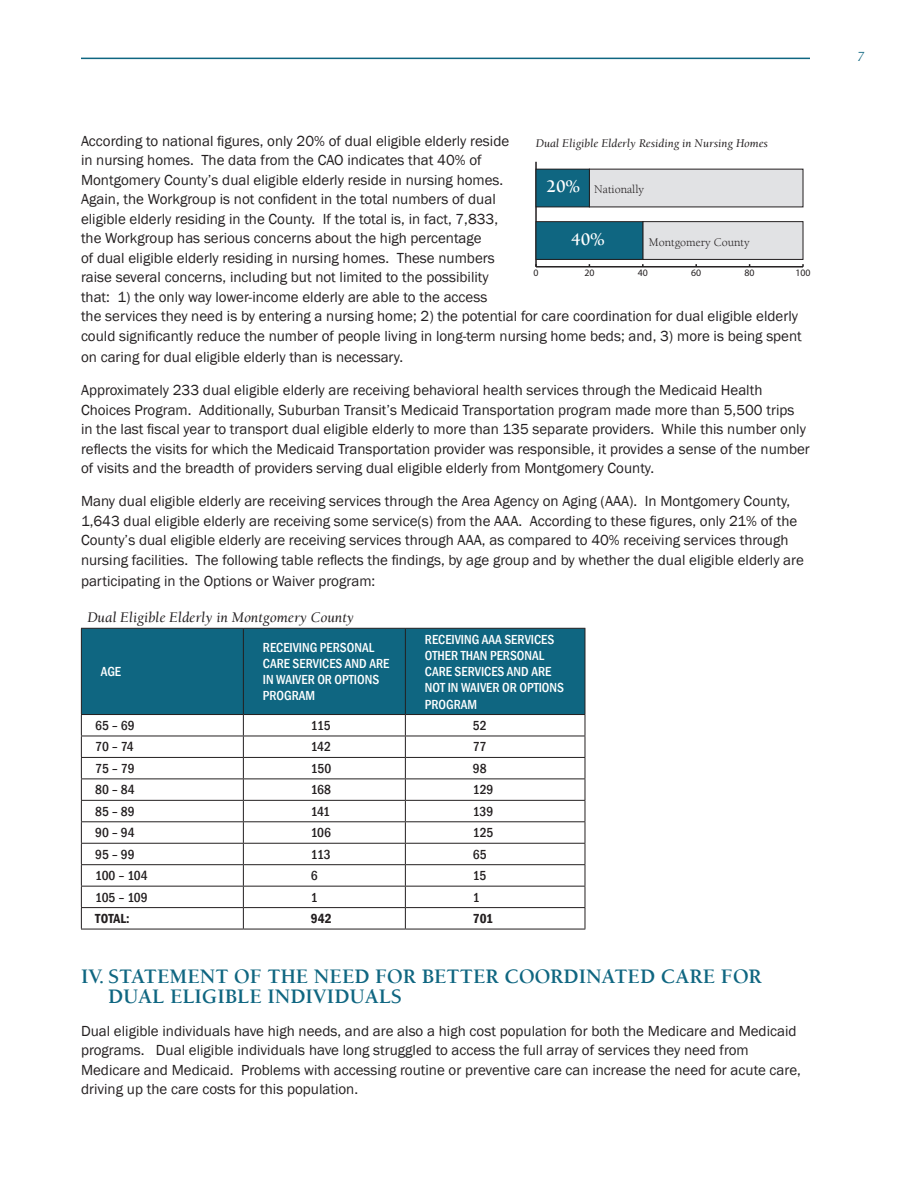
<style>
.page{position:relative;width:918px;height:1188px;background:#fff}
.page>*{position:absolute;margin:0;border:0;box-sizing:border-box;transform-origin:0 0}
.t1{font:700 21px/19.5px "Berkeley LT";color:#0f6681}
.t2{font:700 18px "Berkeley LT";color:#fff}
.Body_text{font:15px/19.5px "Franklin Gothic";color:#231f20}
.table_title{font:italic 15px "Berkeley LT";color:#231f20}
.Table_Headers{font:500 condensed 13.5px/16.2px "Franklin Gothic";color:#fff}
.table_copy{font:500 condensed 13.5px "Franklin Gothic";color:#231f20}
.table_copy-2{font:600 condensed 13.5px "Franklin Gothic";color:#231f20}
.t3{font:italic 13.5px "Book Antiqua";color:#0f6681}
.t4{font:italic 12px "Berkeley LT";color:#231f20}
.t5{font:12px "Berkeley LT";color:#231f20}
.t6{font:9.9px "Myriad Pro";color:#231f20}
</style>
<div class="page">
<hr style="left:81px;top:58px;width:729px;height:1px;background:#0f6681">
<div style="left:82px;top:629px;width:503px;height:85px;background:#0f6681"></div>
<hr style="left:81px;top:628px;width:1px;height:86px;background:#231f20">
<hr style="left:243px;top:628px;width:1px;height:86px;background:#231f20">
<hr style="left:405px;top:628px;width:1px;height:86px;background:#231f20">
<hr style="left:585px;top:628px;width:1px;height:86px;background:#231f20">
<hr style="left:81px;top:714px;width:162px;height:1px;background:#231f20">
<hr style="left:243px;top:714px;width:162px;height:1px;background:#231f20">
<hr style="left:405px;top:714px;width:180px;height:1px;background:#231f20">
<hr style="left:81px;top:736px;width:162px;height:1px;background:#231f20">
<hr style="left:243px;top:736px;width:162px;height:1px;background:#231f20">
<hr style="left:405px;top:736px;width:180px;height:1px;background:#231f20">
<hr style="left:81px;top:757px;width:162px;height:1px;background:#231f20">
<hr style="left:243px;top:757px;width:162px;height:1px;background:#231f20">
<hr style="left:405px;top:757px;width:180px;height:1px;background:#231f20">
<hr style="left:81px;top:779px;width:162px;height:1px;background:#231f20">
<hr style="left:243px;top:779px;width:162px;height:1px;background:#231f20">
<hr style="left:405px;top:779px;width:180px;height:1px;background:#231f20">
<hr style="left:81px;top:800px;width:162px;height:1px;background:#231f20">
<hr style="left:243px;top:800px;width:162px;height:1px;background:#231f20">
<hr style="left:405px;top:800px;width:180px;height:1px;background:#231f20">
<hr style="left:81px;top:821px;width:162px;height:1px;background:#231f20">
<hr style="left:243px;top:821px;width:162px;height:1px;background:#231f20">
<hr style="left:405px;top:821px;width:180px;height:1px;background:#231f20">
<hr style="left:81px;top:843px;width:162px;height:1px;background:#231f20">
<hr style="left:243px;top:843px;width:162px;height:1px;background:#231f20">
<hr style="left:405px;top:843px;width:180px;height:1px;background:#231f20">
<hr style="left:81px;top:864px;width:162px;height:1px;background:#231f20">
<hr style="left:243px;top:864px;width:162px;height:1px;background:#231f20">
<hr style="left:405px;top:864px;width:180px;height:1px;background:#231f20">
<hr style="left:81px;top:886px;width:162px;height:1px;background:#231f20">
<hr style="left:243px;top:886px;width:162px;height:1px;background:#231f20">
<hr style="left:405px;top:886px;width:180px;height:1px;background:#231f20">
<hr style="left:81px;top:907px;width:162px;height:1px;background:#231f20">
<svg style="left:81px;top:715px;width:1px;height:214px"></svg>
<hr style="left:243px;top:907px;width:162px;height:1px;background:#231f20">
<svg style="left:243px;top:715px;width:1px;height:214px"></svg>
<hr style="left:405px;top:907px;width:180px;height:1px;background:#231f20">
<svg style="left:405px;top:715px;width:1px;height:214px"></svg>
<svg style="left:585px;top:715px;width:1px;height:214px"></svg>
<hr style="left:81px;top:929px;width:162px;height:1px;background:#231f20">
<hr style="left:243px;top:929px;width:162px;height:1px;background:#231f20">
<hr style="left:405px;top:929px;width:180px;height:1px;background:#231f20">
<hr style="left:81px;top:628px;width:162px;height:1px;background:#231f20">
<hr style="left:243px;top:628px;width:162px;height:1px;background:#231f20">
<hr style="left:405px;top:628px;width:180px;height:1px;background:#231f20">
<hr style="left:536px;top:266px;width:267px;height:2px;background:#231f20">
<hr style="left:535px;top:162px;width:2px;height:105px;background:#231f20">
<div style="left:589px;top:169px;width:214px;height:38px;background:#e1e2e4"></div>
<div style="left:643px;top:222px;width:160px;height:37px;background:#e1e2e4"></div>
<div style="left:642px;top:221px;width:161px;height:39px;border:1px solid #231f20"></div>
<div style="left:536px;top:169px;width:53px;height:38px;background:#0f6681"></div>
<div style="left:536px;top:169px;width:54px;height:38px;border:1px solid #231f20"></div>
<div style="left:536px;top:222px;width:107px;height:37px;background:#0f6681"></div>
<div style="left:536px;top:221px;width:107px;height:39px;border:1px solid #231f20"></div>
<p class="Body_text" style="left:81px;top:131px;width:722px">According to national figures, only 20% of dual eligible elderly reside<br>in nursing homes. The data from the CAO indicates that 40% of<br>Montgomery County’s dual eligible elderly reside in nursing homes.<br>Again, the Workgroup is not confident in the total numbers of dual<br>eligible elderly residing in the County. If the total is, in fact, 7,833,<br>the Workgroup has serious concerns about the high percentage<br>of dual eligible elderly residing in nursing homes. These numbers<br>raise several concerns, including but not limited to the possibility<br>that: 1) the only way lower-income elderly are able to the access<br>the services they need is by entering a nursing home; 2) the potential for care coordination for dual eligible elderly could significantly reduce the number of people living in long-term nursing home beds; and, 3) more is being spent</p>
<p class="Body_text" style="left:81px;top:348px;width:324px">on caring for dual eligible elderly than is necessary.</p>
<p class="Body_text" style="left:81px;top:381px;width:730px">Approximately 233 dual eligible elderly are receiving behavioral health services through the Medicaid Health Choices Program. Additionally, Suburban Transit’s Medicaid Transportation program made more than 5,500 trips<br>in the last fiscal year to transport dual eligible elderly to more than 135 separate providers. While this number only reflects the visits for which the Medicaid Transportation provider was responsible, it provides a sense of the number of visits and the breadth of providers serving dual eligible elderly from Montgomery County.</p>
<p class="Body_text" style="left:81px;top:492px;width:725px">Many dual eligible elderly are receiving services through the Area Agency on Aging (AAA). In Montgomery County, 1,643 dual eligible elderly are receiving some service(s) from the AAA. According to these figures, only 21% of the County’s dual eligible elderly are receiving services through AAA, as compared to 40% receiving services through nursing facilities. The following table reflects the findings, by age group and by whether the dual eligible elderly are</p>
<p class="Body_text" style="left:81px;top:572px;width:296px">participating in the Options or Waiver program:</p>
<p class="table_title" style="left:87px;top:610px;width:268px">Dual Eligible Elderly in Montgomery County</p>
<p class="t4" style="left:536px;top:137px;width:234px">Dual Eligible Elderly Residing in Nursing Homes</p>
<p class="t2" style="left:546px;top:177px;width:35px">20%</p>
<p class="t5" style="left:594px;top:183px;width:51px">Nationally</p>
<p class="t2" style="left:571px;top:230px;width:35px">40%</p>
<p class="t5" style="left:649px;top:236px;width:102px">Montgomery County</p>
<p class="t6" style="left:533px;top:266px;width:7px">0</p>
<p class="t6" style="left:584px;top:266px;width:12px">20</p>
<p class="t6" style="left:638px;top:266px;width:12px">40</p>
<p class="t6" style="left:691px;top:266px;width:12px">60</p>
<p class="t6" style="left:745px;top:266px;width:12px">80</p>
<p class="t6" style="left:795px;top:266px;width:17px">100</p>
<p class="Table_Headers" style="left:101px;top:663px;width:22px">AGE</p>
<p class="Table_Headers" style="left:263px;top:639px;width:128px">RECEIVING PERSONAL<br>CARE SERVICES AND ARE<br>IN WAIVER OR OPTIONS<br>PROGRAM</p>
<p class="Table_Headers" style="left:425px;top:631px;width:141px">RECEIVING AAA SERVICES<br>OTHER THAN PERSONAL<br>CARE SERVICES AND ARE<br>NOT IN WAIVER OR OPTIONS<br>PROGRAM</p>
<p class="table_copy" style="left:95px;top:717px;width:41px">65 – 69</p>
<p class="table_copy" style="left:311px;top:717px;width:21px">115</p>
<p class="table_copy" style="left:473px;top:717px;width:15px">52</p>
<p class="table_copy" style="left:95px;top:738px;width:40px">70 – 74</p>
<p class="table_copy" style="left:311px;top:738px;width:22px">142</p>
<p class="table_copy" style="left:473px;top:738px;width:15px">77</p>
<p class="table_copy" style="left:95px;top:760px;width:41px">75 – 79</p>
<p class="table_copy" style="left:311px;top:760px;width:22px">150</p>
<p class="table_copy" style="left:473px;top:760px;width:15px">98</p>
<p class="table_copy" style="left:95px;top:781px;width:41px">80 – 84</p>
<p class="table_copy" style="left:311px;top:781px;width:22px">168</p>
<p class="table_copy" style="left:473px;top:781px;width:22px">129</p>
<p class="table_copy" style="left:95px;top:802px;width:41px">85 – 89</p>
<p class="table_copy" style="left:311px;top:802px;width:21px">141</p>
<p class="table_copy" style="left:473px;top:802px;width:22px">139</p>
<p class="table_copy" style="left:95px;top:824px;width:41px">90 – 94</p>
<p class="table_copy" style="left:311px;top:824px;width:22px">106</p>
<p class="table_copy" style="left:473px;top:824px;width:22px">125</p>
<p class="table_copy" style="left:95px;top:845px;width:41px">95 – 99</p>
<p class="table_copy" style="left:311px;top:845px;width:21px">113</p>
<p class="table_copy" style="left:473px;top:845px;width:15px">65</p>
<p class="table_copy" style="left:95px;top:867px;width:54px">100 – 104</p>
<p class="table_copy" style="left:311px;top:867px;width:8px">6</p>
<p class="table_copy" style="left:473px;top:867px;width:15px">15</p>
<p class="table_copy" style="left:95px;top:888px;width:54px">105 – 109</p>
<p class="table_copy" style="left:311px;top:888px;width:8px">1</p>
<p class="table_copy" style="left:473px;top:888px;width:8px">1</p>
<p class="table_copy-2" style="left:95px;top:910px;width:36px">TOTAL:</p>
<p class="table_copy-2" style="left:311px;top:910px;width:22px">942</p>
<p class="table_copy-2" style="left:473px;top:910px;width:22px">701</p>
<p class="t1" style="left:108px;top:967px;width:655px;text-indent:-27px">IV. STATEMENT OF THE NEED FOR BETTER COORDINATED CARE FOR<br>DUAL ELIGIBLE INDIVIDUALS</p>
<p class="Body_text" style="left:81px;top:1022px;width:722px">Dual eligible individuals have high needs, and are also a high cost population for both the Medicare and Medicaid programs. Dual eligible individuals have long struggled to access the full array of services they need from Medicare and Medicaid. Problems with accessing routine or preventive care can increase the need for acute care, driving up the care costs for this population.</p>
<p class="t3" style="left:857px;top:47px;width:8px">7</p>
</div>
